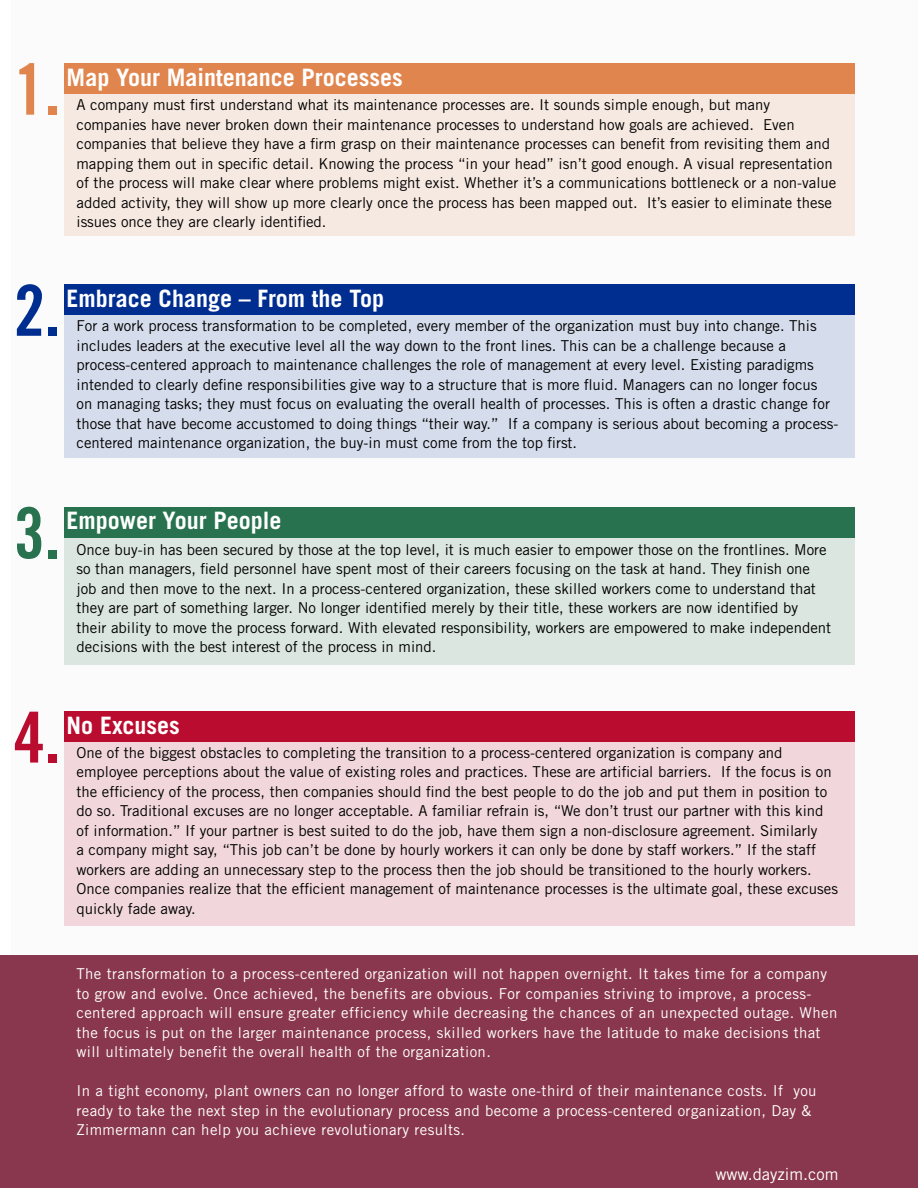
<style>
.page{position:relative;width:918px;height:1188px;background:#fff}
.page>*{position:absolute;margin:0;border:0;box-sizing:border-box;transform-origin:0 0}
.t1{font:70.5px "Trade Gothic LT Std Bd Cn 20";color:#e0854e}
.t2{font:70.5px "Trade Gothic LT Std Bd Cn 20";color:#002d90}
.t3{font:70.5px "Trade Gothic LT Std Bd Cn 20";color:#28724f}
.t4{font:70.5px "Trade Gothic LT Std Bd Cn 20";color:#ba0c2f}
.t5{font:700 24px "Trade Gothic LT Std";color:#fff}
.t6{font:16.5px "Trade Gothic LT Std";color:#fff}
.t7{font:15px/19.5px "Trade Gothic LT Std";color:#000}
.t8{font:15px/19.5px "Trade Gothic LT Std";letter-spacing:.025em;color:#fff}
</style>
<div class="page">
<div style="left:12px;top:0;width:906px;height:1188px;background:#fbfbfb"></div>
<div style="left:64px;top:737px;width:790px;height:188px;background:#f1d7dc"></div>
<div style="left:64px;top:533px;width:790px;height:132px;background:#dbe6e1"></div>
<div style="left:64px;top:310px;width:790px;height:148px;background:#d5dceb"></div>
<div style="left:64px;top:89px;width:790px;height:147px;background:#f6e9e1"></div>
<div style="left:64px;top:712px;width:790px;height:30px;background:#ba0c2f"></div>
<div style="left:64px;top:507px;width:790px;height:31px;background:#28724f"></div>
<div style="left:64px;top:285px;width:790px;height:30px;background:#002d90"></div>
<div style="left:64px;top:64px;width:790px;height:30px;background:#e0854e"></div>
<div style="left:0;top:956px;width:918px;height:232px;background:#89374e"></div>
<p class="t1" style="left:14px;top:47px;width:48px">1.</p>
<p class="t5" style="left:67px;top:62px;width:338px">Map Your Maintenance Processes</p>
<p class="t7" style="left:76px;top:95px;width:761px">A company must first understand what its maintenance processes are. It sounds simple enough, but many companies have never broken down their maintenance processes to understand how goals are achieved. Even companies that believe they have a firm grasp on their maintenance processes can benefit from revisiting them and mapping them out in specific detail. Knowing the process “in your head” isn’t good enough. A visual representation of the process will make clear where problems might exist. Whether it’s a communications bottleneck or a non-value added activity, they will show up more clearly once the process has been mapped out. It’s easier to eliminate these issues once they are clearly identified.</p>
<p class="t2" style="left:14px;top:268px;width:48px">2.</p>
<p class="t5" style="left:67px;top:284px;width:319px">Embrace Change – From the Top</p>
<p class="t7" style="left:76px;top:316px;width:764px">For a work process transformation to be completed, every member of the organization must buy into change. This includes leaders at the executive level all the way down to the front lines. This can be a challenge because a process-centered approach to maintenance challenges the role of management at every level. Existing paradigms intended to clearly define responsibilities give way to a structure that is more fluid. Managers can no longer focus<br>on managing tasks; they must focus on evaluating the overall health of processes. This is often a drastic change for those that have become accustomed to doing things “their way.” If a company is serious about becoming a process&shy;centered maintenance organization, the buy-in must come from the top first.</p>
<p class="t3" style="left:14px;top:490px;width:48px">3.</p>
<p class="t5" style="left:67px;top:506px;width:216px">Empower Your People</p>
<p class="t7" style="left:76px;top:539px;width:756px">Once buy-in has been secured by those at the top level, it is much easier to empower those on the frontlines. More so than managers, field personnel have spent most of their careers focusing on the task at hand. They finish one job and then move to the next. In a process-centered organization, these skilled workers come to understand that they are part of something larger. No longer identified merely by their title, these workers are now identified by their ability to move the process forward. With elevated responsibility, workers are empowered to make independent decisions with the best interest of the process in mind.</p>
<p class="t4" style="left:14px;top:695px;width:48px">4.</p>
<p class="t5" style="left:67px;top:710px;width:115px">No Excuses</p>
<p class="t7" style="left:76px;top:742px;width:763px">One of the biggest obstacles to completing the transition to a process-centered organization is company and employee perceptions about the value of existing roles and practices. These are artificial barriers. If the focus is on the efficiency of the process, then companies should find the best people to do the job and put them in position to do so. Traditional excuses are no longer acceptable. A familiar refrain is, “We don’t trust our partner with this kind of information.” If your partner is best suited to do the job, have them sign a non-disclosure agreement. Similarly<br>a company might say, “This job can’t be done by hourly workers it can only be done by staff workers.” If the staff workers are adding an unnecessary step to the process then the job should be transitioned to the hourly workers.<br>Once companies realize that the efficient management of maintenance processes is the ultimate goal, these excuses quickly fade away.</p>
<p class="t8" style="left:76px;top:964px;width:762px">The transformation to a process-centered organization will not happen overnight. It takes time for a company to grow and evolve. Once achieved, the benefits are obvious. For companies striving to improve, a process&shy;centered approach will ensure greater efficiency while decreasing the chances of an unexpected outage. When the focus is put on the larger maintenance process, skilled workers have the latitude to make decisions that will ultimately benefit the overall health of the organization.</p>
<p class="t8" style="left:76px;top:1081px;width:742px">In a tight economy, plant owners can no longer afford to waste one-third of their maintenance costs. If you ready to take the next step in the evolutionary process and become a process-centered organization, Day &amp;<br>Zimmermann can help you achieve revolutionary results.</p>
<p class="t6" style="left:716px;top:1164px;width:124px">www.dayzim.com</p>
</div>
